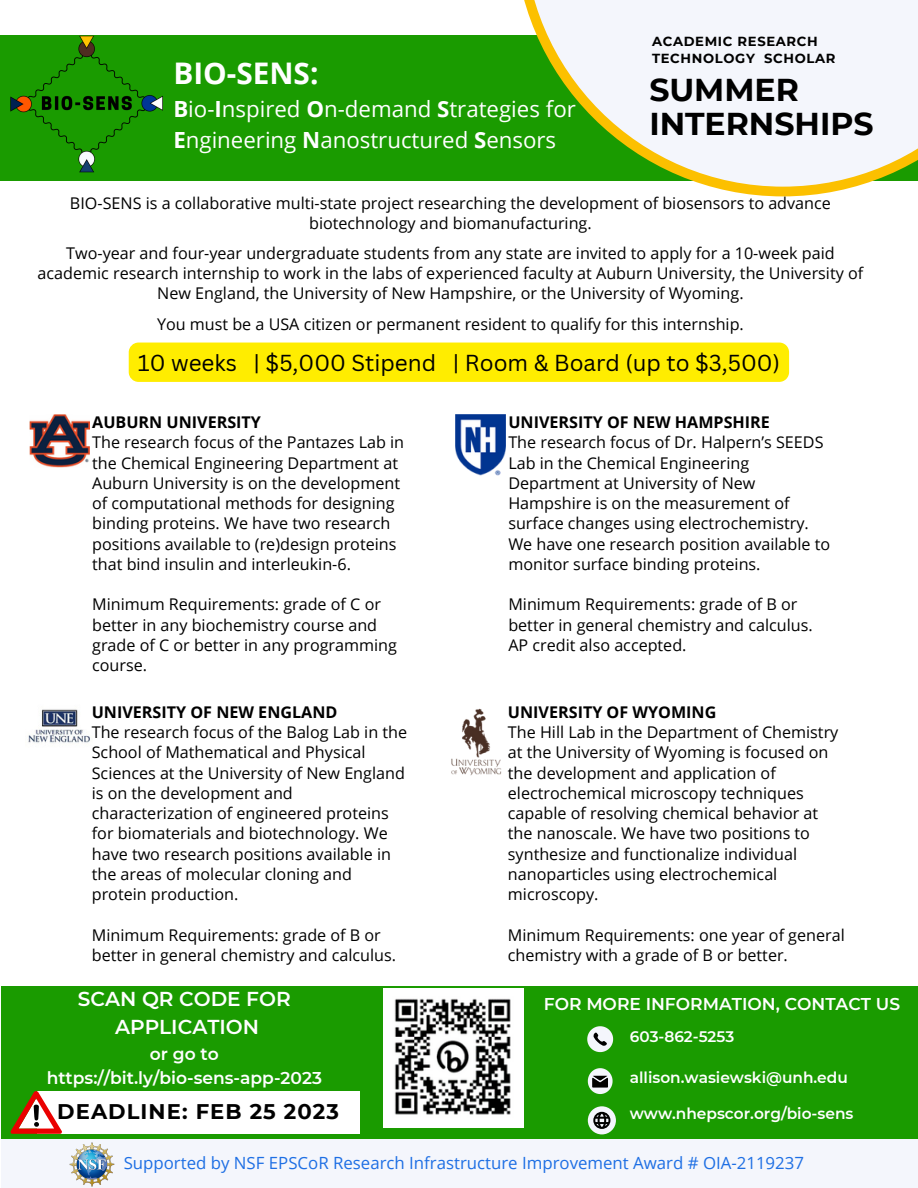
<style>
.page{position:relative;width:918px;height:1188px;background:#fff}
.page>*{position:absolute;margin:0;border:0;box-sizing:border-box;transform-origin:0 0}
.t1{font:700 31.5px/33.8px "Montserrat";color:#000}
.t2{font:700 29.7px "Open Sans";color:#fff}
.t3{font:22.5px "Canva Sans";color:#000}
.t4{font:22.2px/30.3px "Open Sans";color:#fff}
.t5{font:700 21.15px "Montserrat";letter-spacing:.05em;color:#000}
.t6{font:600 20.1px/28.2px "Montserrat";color:#fff;text-align:center}
.t7{font:600 17.1px/23.7px "Montserrat";color:#fff;text-align:center}
.t8{font:16.8px "Open Sans";color:#1e6fe4}
.t9{font:16.2px/20.2px "Open Sans";color:#000}
.t10{font:700 16.2px "Open Sans";color:#000}
.t11{font:600 15.45px "Montserrat";color:#fff}
.t12{font:600 15.3px "Montserrat";color:#fff}
.t13{font:700 13.2px/16.4px "Montserrat";letter-spacing:.05em;color:#000}
.s1{font-weight:700}
</style>
<div class="page">
<div style="left:2px;top:986px;width:916px;height:153px;background:#1a9b00"></div>
<svg style="left:587px;top:1026px;width:26px;height:26px"></svg>
<svg style="left:588px;top:1068px;width:25px;height:26px"></svg>
<div style="left:2px;top:1139px;width:916px;height:49px;background:#f4f6fc"></div>
<div style="left:0;top:35px;width:918px;height:146px;background:#1a9b00"></div>
<svg style="left:524px;top:0;width:394px;height:196px;fill:#f4f6fc"></svg>
<img style="left:10px;top:35px;width:153px;height:138px">
<img style="left:69px;top:1142px;width:46px;height:45px">
<img style="left:451px;top:708px;width:51px;height:68px">
<img style="left:28px;top:709px;width:62px;height:34px">
<img style="left:384px;top:988px;width:139px;height:140px">
<svg style="left:588px;top:1106px;width:28px;height:28px"></svg>
<img style="left:29px;top:414px;width:60px;height:53px">
<img style="left:456px;top:414px;width:49px;height:62px">
<div style="left:37px;top:1091px;width:322px;height:42px;background:#fff"></div>
<svg style="left:11px;top:1091px;width:51px;height:43px"></svg>
<div style="left:129px;top:343px;width:660px;height:39px;background:#ffed00"></div>
<h2 class="t2" style="left:173px;top:52px;width:147px">BIO-SENS:</h2>
<h3 class="t4" style="left:173px;top:94px;width:404px"><span class="s1">B</span>io-<span class="s1">I</span>nspired <span class="s1">O</span>n-demand <span class="s1">S</span>trategies for<br><span class="s1">E</span>ngineering <span class="s1">N</span>anostructured <span class="s1">S</span>ensors</h3>
<p class="t13" style="left:652px;top:34px;width:185px">ACADEMIC RESEARCH<br>TECHNOLOGY SCHOLAR</p>
<h1 class="t1" style="left:649px;top:73px;width:226px">SUMMER<br>INTERNSHIPS</h1>
<p class="t9" style="left:70px;top:193px;width:762px;text-align:center">BIO-SENS is a collaborative multi-state project researching the development of biosensors to advance biotechnology and biomanufacturing.</p>
<p class="t9" style="left:38px;top:242px;width:827px;text-align:center">Two-year and four-year undergraduate students from any state are invited to apply for a 10-week paid academic research internship to work in the labs of experienced faculty at Auburn University, the University of<br>New England, the University of New Hampshire, or the University of Wyoming.</p>
<p class="t9" style="left:157px;top:313px;width:588px">You must be a USA citizen or permanent resident to qualify for this internship.</p>
<h3 class="t3" style="left:138px;top:347px;width:644px">10 weeks | $5,000 Stipend | Room &amp; Board (up to $3,500)</h3>
<p class="t10" style="left:92px;top:411px;width:170px">AUBURN UNIVERSITY</p>
<p class="t9" style="left:92px;top:432px;width:313px">The research focus of the Pantazes Lab in the Chemical Engineering Department at Auburn University is on the development of computational methods for designing binding proteins. We have two research positions available to (re)design proteins that bind insulin and interleukin-6.</p>
<p class="t9" style="left:92px;top:594px;width:306px">Minimum Requirements: grade of C or better in any biochemistry course and grade of C or better in any programming course.</p>
<p class="t10" style="left:92px;top:701px;width:247px">UNIVERSITY OF NEW ENGLAND</p>
<p class="t9" style="left:92px;top:722px;width:317px">The research focus of the Balog Lab in the School of Mathematical and Physical Sciences at the University of New England is on the development and characterization of engineered proteins for biomaterials and biotechnology. We have two research positions available in the areas of molecular cloning and protein production.</p>
<p class="t9" style="left:92px;top:924px;width:306px">Minimum Requirements: grade of B or better in general chemistry and calculus.</p>
<p class="t6" style="left:78px;top:985px;width:214px">SCAN QR CODE FOR<br>APPLICATION</p>
<p class="t7" style="left:47px;top:1042px;width:277px">or go to https://bit.ly/bio-sens-app-2023</p>
<h3 class="t5" style="left:57px;top:1099px;width:283px">DEADLINE: FEB 25 2023</h3>
<p class="t10" style="left:508px;top:411px;width:263px">UNIVERSITY OF NEW HAMPSHIRE</p>
<p class="t9" style="left:508px;top:432px;width:323px">The research focus of Dr. Halpern’s SEEDS Lab in the Chemical Engineering Department at University of New Hampshire is on the measurement of surface changes using electrochemistry.<br>We have one research position available to monitor surface binding proteins.</p>
<p class="t9" style="left:508px;top:594px;width:306px">Minimum Requirements: grade of B or better in general chemistry and calculus.<br>AP credit also accepted.</p>
<p class="t10" style="left:508px;top:701px;width:210px">UNIVERSITY OF WYOMING</p>
<p class="t9" style="left:508px;top:722px;width:332px">The Hill Lab in the Department of Chemistry at the University of Wyoming is focused on the development and application of electrochemical microscopy techniques capable of resolving chemical behavior at the nanoscale. We have two positions to synthesize and functionalize individual nanoparticles using electrochemical microscopy.</p>
<p class="t9" style="left:508px;top:924px;width:338px">Minimum Requirements: one year of general chemistry with a grade of B or better.</p>
<p class="t7" style="left:544px;top:992px;width:358px">FOR MORE INFORMATION, CONTACT US</p>
<p class="t12" style="left:630px;top:1027px;width:106px">603-862-5253</p>
<p class="t11" style="left:630px;top:1068px;width:220px">allison.wasiewski@unh.edu</p>
<p class="t11" style="left:630px;top:1104px;width:225px">www.nhepscor.org/bio-sens</p>
<p class="t8" style="left:124px;top:1151px;width:682px">Supported by NSF EPSCoR Research Infrastructure Improvement Award # OIA-2119237</p>
</div>
